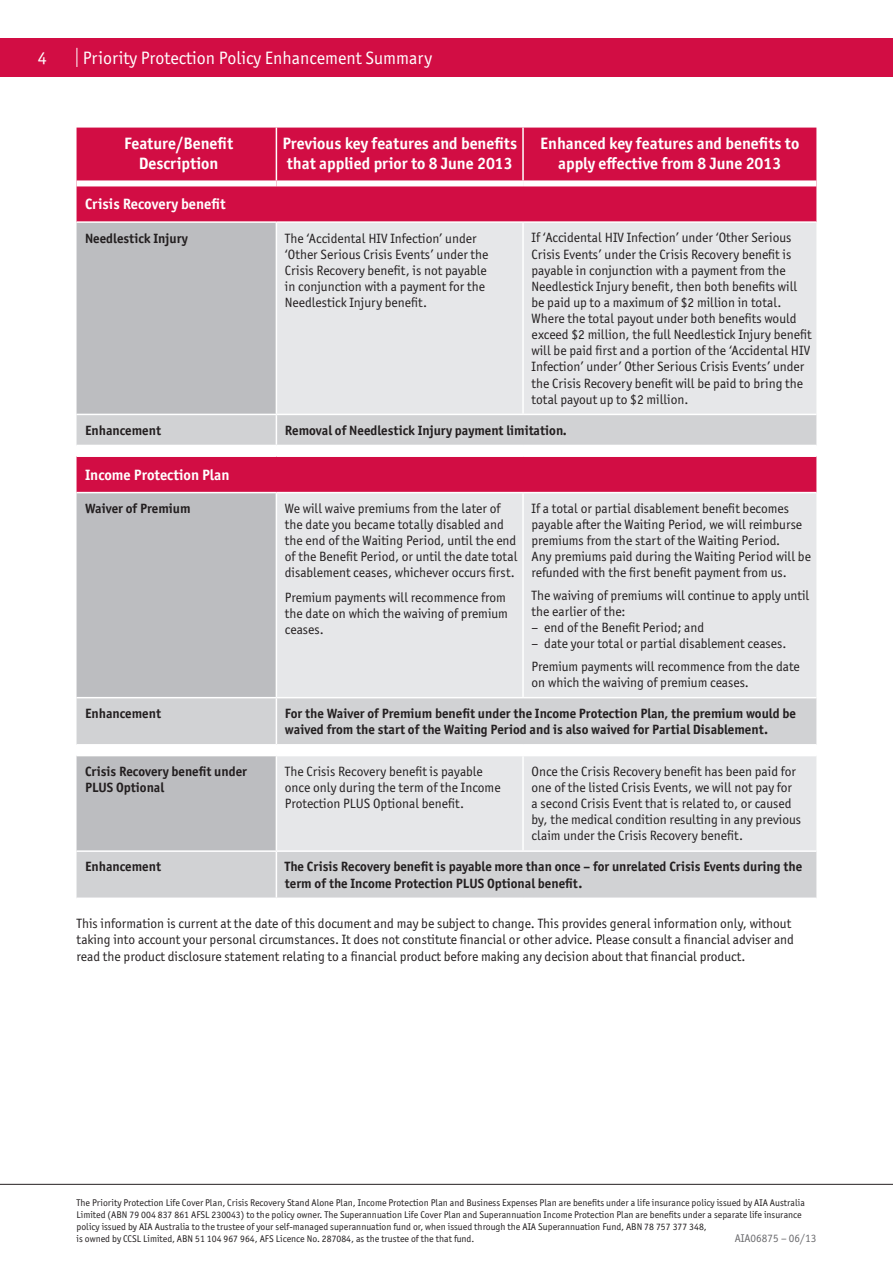
<style>
.page{position:relative;width:893px;height:1263px;background:#fff}
.page>*{position:absolute;margin:0;border:0;box-sizing:border-box;transform-origin:0 0}
.t1{font:18px "Officina Sans ITC Pro";color:#fff}
.t2{font:700 16.5px/19.5px "Officina Sans ITC Pro";color:#fff;text-align:center}
.t3{font:700 15px "Officina Sans ITC Pro";color:#fff}
.t4{font:13.5px/16px "Officina Sans ITC Pro";color:#231f20}
.t5{font:700 13.5px/16px "Officina Sans ITC Pro";color:#231f20}
.t6{font:11.25px "Officina Sans ITC Pro";color:#6b6b6e}
.t7{font:9.75px/12px "Officina Sans ITC Pro";color:#231f20}
</style>
<div class="page">
<div style="left:0;top:38px;width:893px;height:39px;background:#d20d44"></div>
<svg style="left:77px;top:48px;width:1px;height:19px"></svg>
<div style="left:77px;top:128px;width:739px;height:93px;background:#d20d44"></div>
<div style="left:77px;top:223px;width:199px;height:191px;background:#bcbdc0"></div>
<div style="left:277px;top:223px;width:539px;height:191px;background:#e6e7e9"></div>
<svg style="left:77px;top:415px;width:739px;height:482px;background:#d9cbd1"></svg>
<hr style="left:522px;top:223px;width:2px;height:191px;background:#fff">
<hr style="left:276px;top:415px;width:1px;height:30px;background:#fff">
<hr style="left:77px;top:445px;width:199px;height:1px;background:#fff">
<hr style="left:276px;top:445px;width:247px;height:1px;background:#fff">
<hr style="left:523px;top:445px;width:293px;height:1px;background:#fff">
<svg style="left:522px;top:446px;width:2px;height:9px"></svg>
<hr style="left:77px;top:492px;width:199px;height:1px;background:#fff">
<hr style="left:276px;top:492px;width:247px;height:1px;background:#fff">
<hr style="left:276px;top:493px;width:1px;height:204px;background:#fff">
<hr style="left:523px;top:492px;width:293px;height:1px;background:#fff">
<hr style="left:522px;top:493px;width:2px;height:204px;background:#fff">
<hr style="left:77px;top:697px;width:199px;height:1px;background:#fff">
<hr style="left:276px;top:697px;width:247px;height:1px;background:#fff">
<hr style="left:276px;top:698px;width:1px;height:46px;background:#fff">
<hr style="left:523px;top:697px;width:293px;height:1px;background:#fff">
<hr style="left:77px;top:744px;width:199px;height:1px;background:#fff">
<hr style="left:276px;top:744px;width:247px;height:1px;background:#fff">
<hr style="left:523px;top:744px;width:293px;height:1px;background:#fff">
<svg style="left:522px;top:745px;width:2px;height:10px"></svg>
<hr style="left:276px;top:756px;width:1px;height:94px;background:#fff">
<hr style="left:522px;top:756px;width:2px;height:94px;background:#fff">
<hr style="left:77px;top:850px;width:199px;height:2px;background:#fff">
<hr style="left:276px;top:850px;width:247px;height:2px;background:#fff">
<hr style="left:276px;top:852px;width:1px;height:45px;background:#fff">
<hr style="left:523px;top:850px;width:293px;height:2px;background:#fff">
<hr style="left:77px;top:455px;width:199px;height:2px;background:#fff">
<hr style="left:276px;top:455px;width:247px;height:2px;background:#fff">
<hr style="left:523px;top:455px;width:293px;height:2px;background:#fff">
<hr style="left:77px;top:755px;width:199px;height:1px;background:#fff">
<hr style="left:276px;top:755px;width:247px;height:1px;background:#fff">
<hr style="left:523px;top:755px;width:293px;height:1px;background:#fff">
<hr style="left:276px;top:128px;width:1px;height:52px;background:#fff">
<hr style="left:522px;top:128px;width:2px;height:52px;background:#fff">
<div style="left:77px;top:180px;width:199px;height:6px;background:#fff"></div>
<div style="left:276px;top:180px;width:247px;height:6px;background:#fff"></div>
<div style="left:523px;top:180px;width:293px;height:6px;background:#fff"></div>
<hr style="left:0;top:1184px;width:893px;height:1px;background:#231f20">
<h1 class="t1" style="left:38px;top:47px;width:10px">4</h1>
<h1 class="t1" style="left:83px;top:47px;width:351px">Priority Protection Policy Enhancement Summary</h1>
<p class="t2" style="left:124px;top:134px;width:111px">Feature/Benefit<br>Description</p>
<p class="t2" style="left:282px;top:134px;width:236px;text-align:left">Previous key features and benefits that applied prior to 8 June 2013</p>
<p class="t2" style="left:540px;top:134px;width:261px">Enhanced key features and benefits to apply effective from 8 June 2013</p>
<p class="t3" style="left:85px;top:195px;width:142px">Crisis Recovery benefit</p>
<p class="t5" style="left:85px;top:230px;width:104px">Needlestick Injury</p>
<p class="t4" style="left:285px;top:230px;width:205px">The ‘Accidental HIV Infection’ under ‘Other Serious Crisis Events’ under the Crisis Recovery benefit, is not payable in conjunction with a payment for the Needlestick Injury benefit.</p>
<p class="t4" style="left:531px;top:230px;width:282px">If ‘Accidental HIV Infection’ under ‘Other Serious Crisis Events’ under the Crisis Recovery benefit is payable in conjunction with a payment from the Needlestick Injury benefit, then both benefits will be paid up to a maximum of $2 million in total.<br>Where the total payout under both benefits would exceed $2 million, the full Needlestick Injury benefit will be paid first and a portion of the ‘Accidental HIV Infection’ under’ Other Serious Crisis Events’ under the Crisis Recovery benefit will be paid to bring the total payout up to $2 million.</p>
<p class="t5" style="left:85px;top:422px;width:77px">Enhancement</p>
<p class="t5" style="left:285px;top:422px;width:283px">Removal of Needlestick Injury payment limitation.</p>
<p class="t3" style="left:85px;top:465px;width:146px">Income Protection Plan</p>
<p class="t5" style="left:85px;top:500px;width:107px">Waiver of Premium</p>
<p class="t4" style="left:285px;top:500px;width:234px">We will waive premiums from the later of the date you became totally disabled and the end of the Waiting Period, until the end of the Benefit Period, or until the date total disablement ceases, whichever occurs first.</p>
<p class="t4" style="left:285px;top:589px;width:225px">Premium payments will recommence from the date on which the waiving of premium ceases.</p>
<p class="t4" style="left:531px;top:500px;width:281px">If a total or partial disablement benefit becomes payable after the Waiting Period, we will reimburse premiums from the start of the Waiting Period.<br>Any premiums paid during the Waiting Period will be refunded with the first benefit payment from us.</p>
<p class="t4" style="left:531px;top:587px;width:279px">The waiving of premiums will continue to apply until the earlier of the:</p>
<p class="t4" style="left:531px;top:619px;width:174px">– end of the Benefit Period; and</p>
<p class="t4" style="left:531px;top:632px;width:270px;line-height:22.5px">– date your total or partial disablement ceases.<br>Premium payments will recommence from the date</p>
<p class="t4" style="left:531px;top:674px;width:219px">on which the waiving of premium ceases.</p>
<p class="t5" style="left:85px;top:705px;width:77px">Enhancement</p>
<p class="t5" style="left:285px;top:705px;width:513px">For the Waiver of Premium benefit under the Income Protection Plan, the premium would be waived from the start of the Waiting Period and is also waived for Partial Disablement.</p>
<p class="t5" style="left:85px;top:763px;width:164px">Crisis Recovery benefit under<br>PLUS Optional</p>
<p class="t4" style="left:285px;top:763px;width:217px">The Crisis Recovery benefit is payable once only during the term of the Income<br>Protection PLUS Optional benefit.</p>
<p class="t4" style="left:531px;top:763px;width:271px">Once the Crisis Recovery benefit has been paid for one of the listed Crisis Events, we will not pay for a second Crisis Event that is related to, or caused by, the medical condition resulting in any previous claim under the Crisis Recovery benefit.</p>
<p class="t5" style="left:85px;top:859px;width:77px">Enhancement</p>
<p class="t5" style="left:285px;top:859px;width:519px">The Crisis Recovery benefit is payable more than once – for unrelated Crisis Events during the term of the Income Protection PLUS Optional benefit.</p>
<p class="t4" style="left:77px;top:916px;width:719px">This information is current at the date of this document and may be subject to change. This provides general information only, without taking into account your personal circumstances. It does not constitute financial or other advice. Please consult a financial adviser and read the product disclosure statement relating to a financial product before making any decision about that financial product.</p>
<p class="t7" style="left:77px;top:1196px;width:730px">The Priority Protection Life Cover Plan, Crisis Recovery Stand Alone Plan, Income Protection Plan and Business Expenses Plan are benefits under a life insurance policy issued by AIA Australia Limited (ABN 79 004 837 861 AFSL 230043) to the policy owner. The Superannuation Life Cover Plan and Superannuation Income Protection Plan are benefits under a separate life insurance policy issued by AIA Australia to the trustee of your self-managed superannuation fund or, when issued through the AIA Superannuation Fund, ABN 78 757 377 348,<br>is owned by CCSL Limited, ABN 51 104 967 964, AFS Licence No. 287084, as the trustee of the that fund.</p>
<p class="t6" style="left:735px;top:1231px;width:83px">AIA06875 – 06/13</p>
</div>
